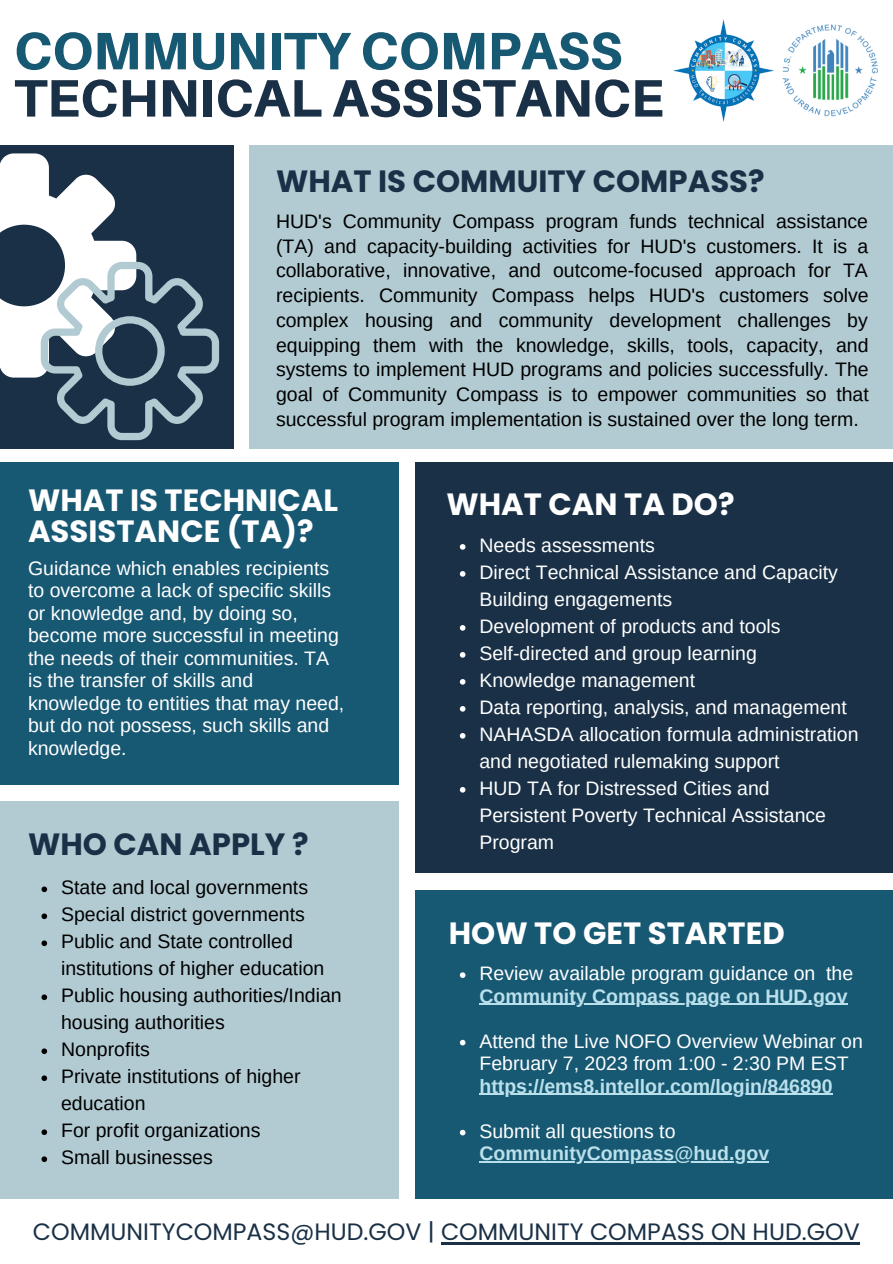
<style>
.page{position:relative;width:893px;height:1264px;background:#fff}
.page>*{position:absolute;margin:0;border:0;box-sizing:border-box;transform-origin:0 0}
.t1{font:800 52.8px "Aileron";color:#193046}
.t2{font:800 52.8px "Aileron";color:#175873}
.t3{font:700 30.75px "Poppins";color:#fff}
.t4{font:700 30.75px "Poppins";color:#193046}
.t5{font:23.7px "Poppins";color:#193046}
.t6{font:19.5px/27px "Arimo";color:#000;text-align:justify}
.t7{font:19.5px/27px "Arimo";color:#fff}
.t8{font:700 19.5px "Arimo";color:#b9e0eb}
</style>
<div class="page">
<div style="left:0;top:462px;width:399px;height:322px;background:#175873"></div>
<div style="left:249px;top:145px;width:643px;height:304px;background:#b2cbd2"></div>
<div style="left:0;top:145px;width:233px;height:304px;background:#193046"></div>
<div style="left:415px;top:462px;width:477px;height:410px;background:#193046"></div>
<img style="left:782px;top:24px;width:96px;height:93px">
<img style="left:673px;top:19px;width:101px;height:103px">
<svg style="left:0;top:153px;width:219px;height:287px"></svg>
<div style="left:0;top:801px;width:399px;height:397px;background:#b2cbd2"></div>
<svg style="left:460px;top:544px;width:5px;height:5px"></svg>
<svg style="left:460px;top:571px;width:5px;height:5px"></svg>
<svg style="left:460px;top:625px;width:5px;height:5px"></svg>
<svg style="left:460px;top:652px;width:5px;height:5px"></svg>
<svg style="left:460px;top:679px;width:5px;height:5px"></svg>
<svg style="left:460px;top:706px;width:5px;height:5px"></svg>
<svg style="left:460px;top:733px;width:5px;height:5px"></svg>
<svg style="left:460px;top:787px;width:5px;height:5px"></svg>
<svg style="left:41px;top:886px;width:6px;height:6px"></svg>
<svg style="left:41px;top:913px;width:6px;height:6px"></svg>
<svg style="left:41px;top:940px;width:6px;height:6px"></svg>
<svg style="left:41px;top:994px;width:6px;height:6px"></svg>
<svg style="left:41px;top:1048px;width:6px;height:6px"></svg>
<svg style="left:41px;top:1075px;width:6px;height:6px"></svg>
<svg style="left:41px;top:1129px;width:6px;height:5px"></svg>
<svg style="left:41px;top:1156px;width:6px;height:5px"></svg>
<div style="left:415px;top:890px;width:477px;height:308px;background:#175873"></div>
<svg style="left:460px;top:972px;width:5px;height:5px"></svg>
<hr style="left:479px;top:1003px;width:368px;height:1px;background:#b9e0eb">
<svg style="left:460px;top:1039px;width:5px;height:6px"></svg>
<hr style="left:479px;top:1093px;width:353px;height:1px;background:#b9e0eb">
<svg style="left:460px;top:1129px;width:5px;height:6px"></svg>
<hr style="left:479px;top:1161px;width:290px;height:1px;background:#b9e0eb">
<hr style="left:441px;top:1241px;width:418px;height:3px;background:#193046">
<h1 class="t2" style="left:14px;top:18px;width:610px">COMMUNITY COMPASS</h1>
<h1 class="t1" style="left:14px;top:65px;width:651px">TECHNICAL ASSISTANCE</h1>
<h2 class="t4" style="left:276px;top:159px;width:490px">WHAT IS COMMUITY COMPASS?</h2>
<p class="t6" style="left:276px;top:209px;width:594px;line-height:24.8px">HUD's Community Compass program funds technical assistance (TA) and capacity-building activities for HUD's customers. It is a collaborative, innovative, and outcome-focused approach for TA recipients. Community Compass helps HUD's customers solve complex housing and community development challenges by equipping them with the knowledge, skills, tools, capacity, and systems to implement HUD programs and policies successfully. The goal of Community Compass is to empower communities so that successful program implementation is sustained over the long term.</p>
<h2 class="t3" style="left:28px;top:479px;width:312px">WHAT IS TECHNICAL</h2>
<h2 class="t3" style="left:446px;top:483px;width:290px">WHAT CAN TA DO?</h2>
<h2 class="t3" style="left:28px;top:509px;width:287px">ASSISTANCE (TA)?</h2>
<p class="t7" style="left:28px;top:556px;width:318px;line-height:22.5px">Guidance which enables recipients to overcome a lack of specific skills or knowledge and, by doing so, become more successful in meeting the needs of their communities. TA is the transfer of skills and knowledge to entities that may need, but do not possess, such skills and knowledge.</p>
<p class="t7" style="left:479px;top:531px;width:380px">Needs assessments<br>Direct Technical Assistance and Capacity<br>Building engagements<br>Development of products and tools<br>Self-directed and group learning<br>Knowledge management<br>Data reporting, analysis, and management<br>NAHASDA allocation formula administration and negotiated rulemaking support<br>HUD TA for Distressed Cities and<br>Persistent Poverty Technical Assistance<br>Program</p>
<h2 class="t4" style="left:28px;top:823px;width:282px">WHO CAN APPLY ?</h2>
<p class="t6" style="left:61px;top:874px;width:282px;text-align:left">State and local governments<br>Special district governments<br>Public and State controlled institutions of higher education<br>Public housing authorities/Indian housing authorities<br>Nonprofits<br>Private institutions of higher education<br>For profit organizations<br>Small businesses</p>
<h2 class="t3" style="left:449px;top:911px;width:337px">HOW TO GET STARTED</h2>
<p class="t7" style="left:479px;top:959px;width:375px">Review available program guidance on the</p>
<p class="t8" style="left:479px;top:985px;width:369px">Community Compass page on HUD.gov</p>
<p class="t7" style="left:479px;top:1029px;width:385px;line-height:22.5px">Attend the Live NOFO Overview Webinar on<br>February 7, 2023 from 1:00 - 2:30 PM EST</p>
<p class="t8" style="left:479px;top:1074px;width:354px">https://ems8.intellor.com/login/846890</p>
<p class="t7" style="left:479px;top:1117px;width:197px">Submit all questions to</p>
<p class="t8" style="left:479px;top:1142px;width:291px">CommunityCompass@hud.gov</p>
<p class="t5" style="left:33px;top:1214px;width:828px">COMMUNITYCOMPASS@HUD.GOV | COMMUNITY COMPASS ON HUD.GOV</p>
</div>
